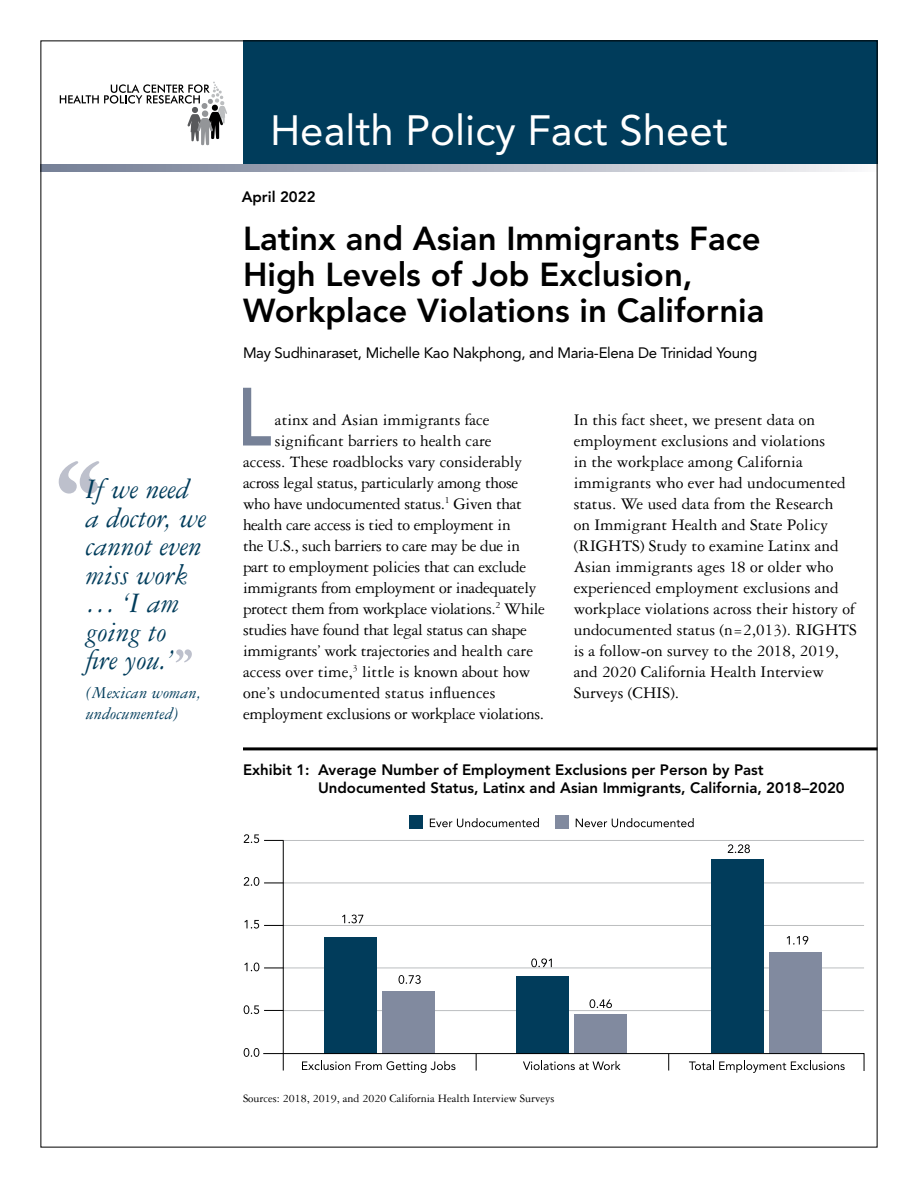
<style>
.page{position:relative;width:918px;height:1188px;background:#fff}
.page>*{position:absolute;margin:0;border:0;box-sizing:border-box;transform-origin:0 0}
.t1{font:700 150px "Garamond Three";color:#bdc0cc}
.Intro_Paragraph{font:800 81.6px "Avenir";color:#768197;scale:.8 1}
.t2{font:700 60px "Garamond Three";color:#bdc0cc}
.t3{font:42px "Avenir";color:#fff}
.t4{font:800 33px/36px "Avenir";color:#000}
.t5{font:italic 30px/28.5px "Garamond Three";color:#003c5b}
.t6{font:italic 18px/21px "Garamond Three";letter-spacing:.01em;color:#003c5b}
.Text_2{font:17.25px/21px "Garamond Three";color:#000}
.Intro_Paragraph-2{font:17.25px "Garamond Three";letter-spacing:-.02em;color:#000}
.Intro_Paragraph-3{font:17.25px "Garamond Three";color:#000}
.Intro_Paragraph-4{font:17.25px "Garamond Three";letter-spacing:.01em;color:#000}
.Exhibit_Titles{font:800 15px/18px "Avenir";color:#000}
.Author_Names{font:15px "Avenir";letter-spacing:-.02em;color:#000}
.Publication_Date{font:800 15px "Avenir";color:#000}
.t7{font:12px "Garamond Three";color:#000}
.s1{color:#003c5b}
.s2{color:#fff}
</style>
<div class="page">
<div style="left:243px;top:40px;width:635px;height:124px;background:#003c5b"></div>
<svg style="left:42px;top:164px;width:806px;height:7px;background:#afb4c1"></svg>
<svg style="left:60px;top:81px;width:167px;height:64px"></svg>
<hr style="left:243px;top:747px;width:635px;height:3px;background:#000">
<hr style="left:283px;top:840px;width:581px;height:1px;background:#bcbec0">
<hr style="left:283px;top:883px;width:581px;height:1px;background:#bcbec0">
<hr style="left:283px;top:925px;width:581px;height:1px;background:#bcbec0">
<hr style="left:283px;top:968px;width:581px;height:1px;background:#bcbec0">
<hr style="left:283px;top:1010px;width:581px;height:1px;background:#bcbec0">
<hr style="left:283px;top:840px;width:1px;height:231px;background:#000">
<div style="left:770px;top:952px;width:52px;height:101px;background:#818a9f"></div>
<div style="left:712px;top:860px;width:52px;height:193px;background:#013c5b"></div>
<div style="left:574px;top:1014px;width:52px;height:39px;background:#818a9f"></div>
<div style="left:516px;top:976px;width:52px;height:77px;background:#013c5b"></div>
<div style="left:383px;top:991px;width:52px;height:62px;background:#818a9f"></div>
<div style="left:325px;top:937px;width:52px;height:116px;background:#013c5b"></div>
<svg style="left:244px;top:834px;width:40px;height:9px"></svg>
<svg style="left:244px;top:877px;width:40px;height:9px"></svg>
<svg style="left:244px;top:920px;width:40px;height:9px"></svg>
<svg style="left:244px;top:963px;width:40px;height:8px"></svg>
<svg style="left:244px;top:1005px;width:40px;height:9px"></svg>
<svg style="left:244px;top:1048px;width:621px;height:25px"></svg>
<svg style="left:342px;top:915px;width:21px;height:8px"></svg>
<svg style="left:399px;top:975px;width:22px;height:9px"></svg>
<svg style="left:531px;top:958px;width:21px;height:9px"></svg>
<svg style="left:590px;top:999px;width:22px;height:9px"></svg>
<svg style="left:787px;top:936px;width:21px;height:9px"></svg>
<svg style="left:728px;top:844px;width:22px;height:9px"></svg>
<div style="left:409px;top:815px;width:14px;height:14px;background:#013c5b"></div>
<svg style="left:430px;top:818px;width:109px;height:9px"></svg>
<div style="left:555px;top:815px;width:14px;height:14px;background:#818a9f"></div>
<svg style="left:576px;top:818px;width:118px;height:9px"></svg>
<h1 class="t1" style="left:52px;top:427px;width:56px">‘‘</h1>
<h3 class="t5" style="left:86px;top:475px;width:122px">If we need a doctor, we cannot even miss work … ‘I am going to<br>fire you.’</h3>
<p class="t6" style="left:86px;top:682px;width:117px">(Mexican woman, undocumented)</p>
<h3 class="t2" style="left:173px;top:636px;width:23px">’’</h3>
<p class="t3" style="left:270px;top:106px;width:471px">Health Policy Fact Sheet<span class="s1">:</span></p>
<p class="Publication_Date" style="left:242px;top:188px;width:80px">April 2022<span class="s2">:</span></p>
<p class="t4" style="left:243px;top:221px;width:533px">Latinx and Asian Immigrants Face<br>High Levels of Job Exclusion,<br>Workplace Violations in California<span class="s2">:</span></p>
<p class="Author_Names" style="left:243px;top:344px;width:523px">May Sudhinaraset, Michelle Kao Nakphong, and Maria-Elena De Trinidad Young <span class="s2">:</span></p>
<p class="Intro_Paragraph" style="left:238px;top:369px;width:44px">L</p>
<p class="Intro_Paragraph-3" style="left:275px;top:410px;width:216px">atinx and Asian immigrants face</p>
<p class="Intro_Paragraph-3" style="left:275px;top:431px;width:218px">significant barriers to health care</p>
<p class="Intro_Paragraph-3" style="left:243px;top:452px;width:281px">access. These roadblocks vary considerably</p>
<p class="Intro_Paragraph-2" style="left:243px;top:473px;width:277px">across legal status, particularly among those</p>
<p class="Intro_Paragraph-2" style="left:243px;top:494px;width:280px">who have undocumented status.<sup>1</sup> Given that</p>
<p class="Intro_Paragraph-2" style="left:243px;top:515px;width:269px">health care access is tied to employment in</p>
<p class="Intro_Paragraph-2" style="left:243px;top:536px;width:279px">the U.S., such barriers to care may be due in</p>
<p class="Intro_Paragraph-2" style="left:243px;top:557px;width:285px">part to employment policies that can exclude</p>
<p class="Intro_Paragraph-2" style="left:243px;top:578px;width:295px">immigrants from employment or inadequately</p>
<p class="Intro_Paragraph-2" style="left:243px;top:599px;width:304px">protect them from workplace violations.<sup>2</sup> While</p>
<p class="Intro_Paragraph-2" style="left:243px;top:620px;width:285px">studies have found that legal status can shape</p>
<p class="Intro_Paragraph-2" style="left:243px;top:641px;width:292px">immigrants’ work trajectories and health care</p>
<p class="Intro_Paragraph-3" style="left:243px;top:662px;width:289px">access over time,<sup>3</sup> little is known about how</p>
<p class="Intro_Paragraph-4" style="left:243px;top:683px;width:254px">one’s undocumented status influences</p>
<p class="Intro_Paragraph-2" style="left:243px;top:704px;width:303px">employment exclusions or workplace violations.</p>
<p class="Text_2" style="left:574px;top:409px;width:284px">In this fact sheet, we present data on employment exclusions and violations<br>in the workplace among California immigrants who ever had undocumented status. We used data from the Research<br>on Immigrant Health and State Policy (RIGHTS) Study to examine Latinx and Asian immigrants ages 18 or older who experienced employment exclusions and workplace violations across their history of undocumented status (n=2,013). RIGHTS is a follow-on survey to the 2018, 2019, and 2020 California Health Interview Surveys (CHIS).</p>
<p class="Exhibit_Titles" style="left:318px;top:761px;width:528px;text-indent:-75px">Exhibit 1: Average Number of Employment Exclusions per Person by Past<br>Undocumented Status, Latinx and Asian Immigrants, California, 2018–2020</p>
<p class="t7" style="left:243px;top:1092px;width:313px">Sources: 2018, 2019, and 2020 California Health Interview Surveys</p>
</div>
